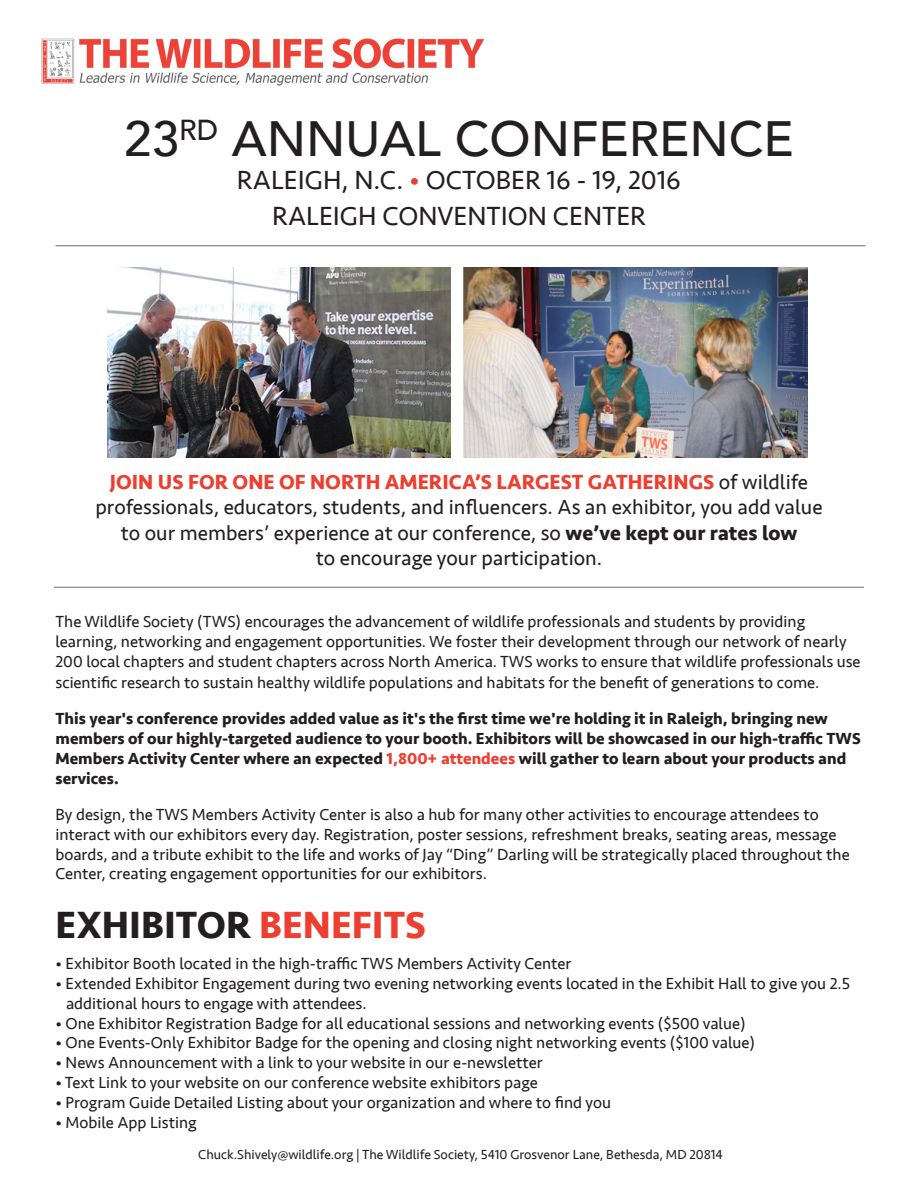
<style>
.page{position:relative;width:918px;height:1188px;background:#fff}
.page>*{position:absolute;margin:0;border:0;box-sizing:border-box;transform-origin:0 0}
.t1{font:500 49.5px "Avenir";color:#231f20}
.t2{font:700 39px "Seravek";color:#231f20}
.t3{font:27px "Seravek";color:#231f20}
.t4{font:21px "Seravek";color:#231f20}
.t5{font:700 21px "Seravek";color:#ee3e30}
.t6{font:16.5px/19.8px "Seravek";color:#231f20}
.t7{font:700 16.5px/19.8px "Seravek";color:#231f20}
.t8{font:13.5px "Seravek";color:#231f20}
.s1{color:#ee3e30}
.s2{font-weight:400;color:#231f20}
.s3{font-weight:700}
</style>
<div class="page">
<img style="left:41px;top:38px;width:444px;height:48px">
<img style="left:108px;top:267px;width:700px;height:191px">
<hr style="left:56px;top:245px;width:810px;height:1px;background:#6c6d70">
<hr style="left:54px;top:587px;width:810px;height:1px;background:#6c6d70">
<p class="t1" style="left:124px;top:96px;width:671px">23<sup>RD</sup> ANNUAL CONFERENCE</p>
<p class="t3" style="left:237px;top:159px;width:446px">RALEIGH, N.C. <span class="s1">•</span> OCTOBER 16 - 19, 2016</p>
<p class="t3" style="left:272px;top:195px;width:375px">RALEIGH CONVENTION CENTER</p>
<p class="t5" style="left:110px;top:465px;width:700px">JOIN US FOR ONE OF NORTH AMERICA’S LARGEST GATHERINGS <span class="s2">of wildlife</span></p>
<p class="t4" style="left:95px;top:491px;width:729px">professionals, educators, students, and influencers. As an exhibitor, you add value</p>
<p class="t4" style="left:121px;top:516px;width:678px">to our members’ experience at our conference, so <span class="s3">we’ve kept our rates low</span></p>
<p class="t4" style="left:316px;top:542px;width:288px">to encourage your participation.</p>
<p class="t6" style="left:56px;top:612px;width:751px">The Wildlife Society (TWS) encourages the advancement of wildlife professionals and students by providing</p>
<p class="t6" style="left:56px;top:632px;width:807px">learning, networking and engagement opportunities. We foster their development through our network of nearly<br>200 local chapters and student chapters across North America. TWS works to ensure that wildlife professionals use</p>
<p class="t6" style="left:56px;top:673px;width:766px">scientific research to sustain healthy wildlife populations and habitats for the benefit of generations to come.</p>
<p class="t7" style="left:56px;top:709px;width:807px">This year's conference provides added value as it's the first time we're holding it in Raleigh, bringing new members of our highly-targeted audience to your booth. Exhibitors will be showcased in our high-traffic TWS Members Activity Center where an expected <span class="s1">1,800+ attendees</span> will gather to learn about your products and services.</p>
<p class="t6" style="left:56px;top:805px;width:765px">By design, the TWS Members Activity Center is also a hub for many other activities to encourage attendees to</p>
<p class="t6" style="left:56px;top:824px;width:796px">interact with our exhibitors every day. Registration, poster sessions, refreshment breaks, seating areas, message boards, and a tribute exhibit to the life and works of Jay “Ding” Darling will be strategically placed throughout the<br>Center, creating engagement opportunities for our exhibitors.</p>
<p class="t2" style="left:56px;top:893px;width:372px">EXHIBITOR <span class="s1">BENEFITS</span></p>
<p class="t6" style="left:56px;top:954px;width:518px">• Exhibitor Booth located in the high-traffic TWS Members Activity Center</p>
<p class="t6" style="left:56px;top:974px;width:796px">• Extended Exhibitor Engagement during two evening networking events located in the Exhibit Hall to give you 2.5</p>
<p class="t6" style="left:66px;top:993px;width:302px">additional hours to engage with attendees.</p>
<p class="t6" style="left:56px;top:1013px;width:692px">• One Exhibitor Registration Badge for all educational sessions and networking events ($500 value)</p>
<p class="t6" style="left:56px;top:1033px;width:701px">• One Events-Only Exhibitor Badge for the opening and closing night networking events ($100 value)</p>
<p class="t6" style="left:56px;top:1053px;width:489px">• News Announcement with a link to your website in our e-newsletter</p>
<p class="t6" style="left:56px;top:1073px;width:484px">• Text Link to your website on our conference website exhibitors page</p>
<p class="t6" style="left:56px;top:1092px;width:557px">• Program Guide Detailed Listing about your organization and where to find you</p>
<p class="t6" style="left:56px;top:1112px;width:143px">• Mobile App Listing</p>
<p class="t8" style="left:198px;top:1144px;width:526px">Chuck.Shively@wildlife.org | The Wildlife Society, 5410 Grosvenor Lane, Bethesda, MD 20814</p>
</div>
